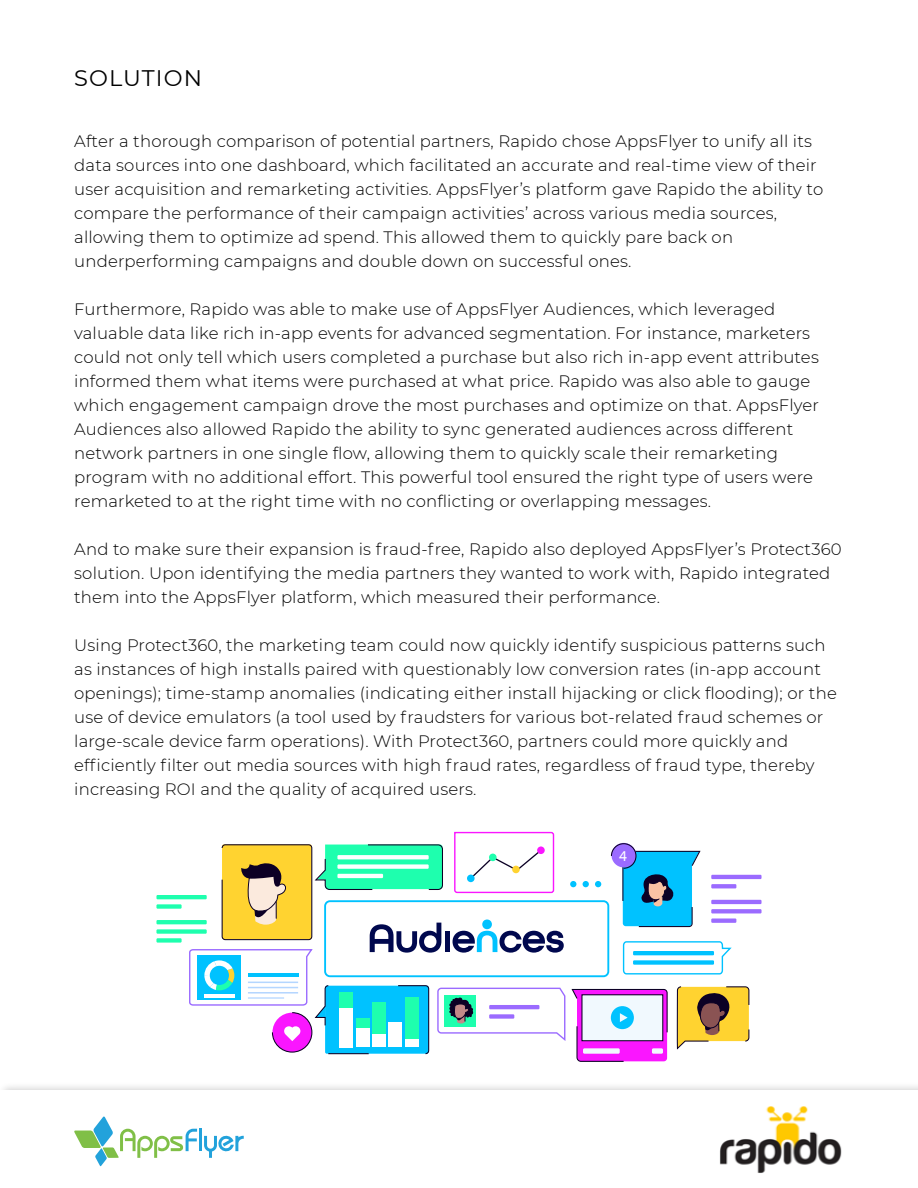
<style>
.page{position:relative;width:918px;height:1188px;background:#fff}
.page>*{position:absolute;margin:0;border:0;box-sizing:border-box;transform-origin:0 0}
.t1{font:22.5px "Montserrat";letter-spacing:.05em;color:#000}
.t2{font:16.65px "Myriad Hebrew";color:#fff}
.t3{font:300 16.5px/24px "Montserrat";letter-spacing:.01em;color:#000}
</style>
<div class="page">
<hr style="left:199px;top:1129px;width:3px;height:22px;background:#22a2db">
<svg style="left:204px;top:1135px;width:40px;height:23px"></svg>
<svg style="left:74px;top:1117px;width:123px;height:49px"></svg>
<img style="left:720px;top:1106px;width:122px;height:67px">
<hr style="left:156px;top:895px;width:51px;height:4px;background:#1effae">
<div style="left:156px;top:904px;width:26px;height:5px;background:#1effae"></div>
<hr style="left:156px;top:920px;width:51px;height:4px;background:#1effae">
<div style="left:156px;top:929px;width:51px;height:5px;background:#1effae"></div>
<div style="left:156px;top:938px;width:26px;height:5px;background:#1effae"></div>
<hr style="left:711px;top:875px;width:51px;height:4px;background:#9b6bff">
<hr style="left:711px;top:900px;width:51px;height:4px;background:#9b6bff">
<svg style="left:711px;top:909px;width:51px;height:4px"></svg>
<svg style="left:188px;top:831px;width:562px;height:231px"></svg>
<h1 class="t1" style="left:74px;top:62px;width:129px">SOLUTION</h1>
<p class="t3" style="left:74px;top:129px;width:751px">After a thorough comparison of potential partners, Rapido chose AppsFlyer to unify all its data sources into one dashboard, which facilitated an accurate and real-time view of their user acquisition and remarketing activities. AppsFlyer’s platform gave Rapido the ability to compare the performance of their campaign activities’ across various media sources, allowing them to optimize ad spend. This allowed them to quickly pare back on underperforming campaigns and double down on successful ones.</p>
<p class="t3" style="left:74px;top:297px;width:746px">Furthermore, Rapido was able to make use of AppsFlyer Audiences, which leveraged valuable data like rich in-app events for advanced segmentation. For instance, marketers could not only tell which users completed a purchase but also rich in-app event attributes informed them what items were purchased at what price. Rapido was also able to gauge which engagement campaign drove the most purchases and optimize on that. AppsFlyer Audiences also allowed Rapido the ability to sync generated audiences across different network partners in one single flow, allowing them to quickly scale their remarketing program with no additional effort. This powerful tool ensured the right type of users were remarketed to at the right time with no conflicting or overlapping messages.</p>
<p class="t3" style="left:74px;top:537px;width:769px">And to make sure their expansion is fraud-free, Rapido also deployed AppsFlyer’s Protect360 solution. Upon identifying the media partners they wanted to work with, Rapido integrated them into the AppsFlyer platform, which measured their performance.</p>
<p class="t3" style="left:74px;top:633px;width:764px">Using Protect360, the marketing team could now quickly identify suspicious patterns such as instances of high installs paired with questionably low conversion rates (in-app account openings); time-stamp anomalies (indicating either install hijacking or click flooding); or the use of device emulators (a tool used by fraudsters for various bot-related fraud schemes or large-scale device farm operations). With Protect360, partners could more quickly and efficiently filter out media sources with high fraud rates, regardless of fraud type, thereby increasing ROI and the quality of acquired users.</p>
<p class="t2" style="left:619px;top:846px;width:10px">4</p>
</div>
